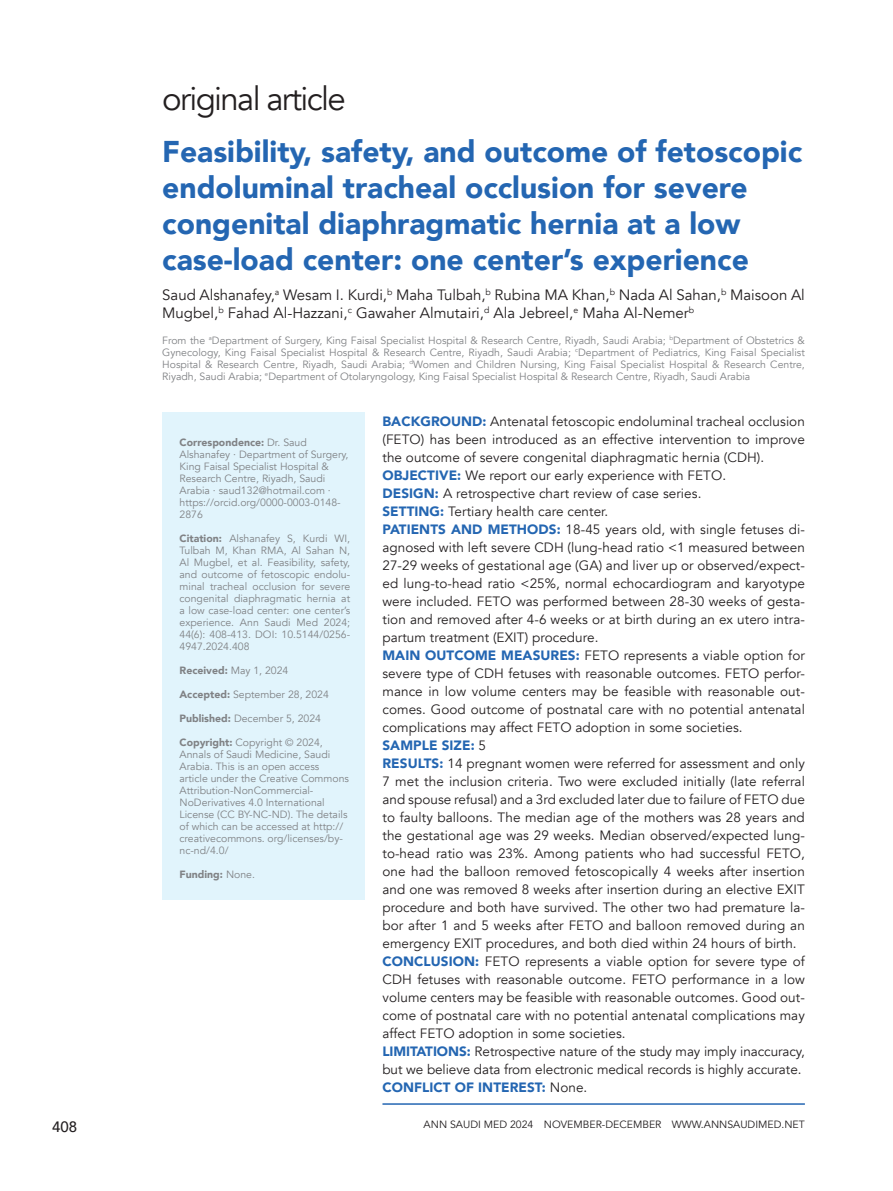
<style>
.page{position:relative;width:893px;height:1191px;background:#fff}
.page>*{position:absolute;margin:0;border:0;box-sizing:border-box;transform-origin:0 0}
.t1{font:33px "Avenir";letter-spacing:-.05em;color:#231f20}
.main_title__reina{font:900 30px/36px "Avenir";color:#2466b2}
.body_after_sub{font:15px/18px "Avenir";color:#231f20}
.t2{font:500 15px "Avenir";color:#231f20}
.abstract{font:13.5px/18px "Avenir";letter-spacing:.005em;color:#231f20;text-align:justify}
.abstract-2{font:900 13.5px "Avenir";letter-spacing:.005em;color:#2466b2}
.body_after_sub-2{font:10.5px/12px "Avenir";color:#808285}
.t3{font:10.5px "Avenir";color:#231f20}
.body_after_sub-3{font:900 10.5px "Avenir";color:#808285}
.s1{font-weight:900;color:#2466b2}
.s2{font-weight:400;color:#231f20}
.s3{font-weight:900}
.s4{font-weight:400}
</style>
<div class="page">
<div style="left:162px;top:412px;width:202px;height:487px;background:#e1f4fc"></div>
<hr style="left:382px;top:1103px;width:423px;height:1px;background:#2466b2">
<h1 class="t1" style="left:162px;top:78px;width:185px">original article</h1>
<p class="main_title__reina" style="left:162px;top:133px;width:641px">Feasibility, safety, and outcome of fetoscopic endoluminal tracheal occlusion for severe congenital diaphragmatic hernia at a low case-load center: one center’s experience</p>
<p class="body_after_sub" style="left:162px;top:286px;width:644px">Saud Alshanafey,<sup>a</sup> Wesam I. Kurdi,<sup>b</sup> Maha Tulbah,<sup>b</sup> Rubina MA Khan,<sup>b</sup> Nada Al Sahan,<sup>b</sup> Maisoon Al<br>Mugbel,<sup>b</sup> Fahad Al-Hazzani,<sup>c</sup> Gawaher Almutairi,<sup>d</sup> Ala Jebreel,<sup>e</sup> Maha Al-Nemer<sup>b</sup></p>
<p class="body_after_sub-2" style="left:162px;top:334px;width:644px;text-align:justify">From the <sup>a</sup>Department of Surgery, King Faisal Specialist Hospital &amp; Research Centre, Riyadh, Saudi Arabia; <sup>b</sup>Department of Obstetrics &amp; Gynecology, King Faisal Specialist Hospital &amp; Research Centre, Riyadh, Saudi Arabia; <sup>c</sup>Department of Pediatrics, King Faisal Specialist Hospital &amp; Research Centre, Riyadh, Saudi Arabia; <sup>d</sup>Women and Children Nursing, King Faisal Specialist Hospital &amp; Research Centre, Riyadh, Saudi Arabia; <sup>e</sup>Department of Otolaryngology, King Faisal Specialist Hospital &amp; Research Centre, Riyadh, Saudi Arabia</p>
<p class="abstract" style="left:382px;top:413px;width:424px"><span class="s1">BACKGROUND:</span> Antenatal fetoscopic endoluminal tracheal occlusion (FETO) has been introduced as an effective intervention to improve the outcome of severe congenital diaphragmatic hernia (CDH).</p>
<p class="abstract" style="left:382px;top:467px;width:345px"><span class="s1">OBJECTIVE:</span> We report our early experience with FETO.</p>
<p class="abstract" style="left:382px;top:485px;width:320px"><span class="s1">DESIGN:</span> A retrospective chart review of case series.</p>
<p class="abstract" style="left:382px;top:503px;width:227px"><span class="s1">SETTING:</span> Tertiary health care center.</p>
<p class="abstract" style="left:382px;top:521px;width:424px"><span class="s1">PATIENTS AND METHODS:</span> 18-45 years old, with single fetuses di&shy;agnosed with left severe CDH (lung-head ratio &lt;1 measured between 27-29 weeks of gestational age (GA) and liver up or observed/expect&shy;ed lung-to-head ratio &lt;25%, normal echocardiogram and karyotype were included. FETO was performed between 28-30 weeks of gesta&shy;tion and removed after 4-6 weeks or at birth during an ex utero intra&shy;partum treatment (EXIT) procedure.</p>
<p class="abstract" style="left:382px;top:647px;width:424px"><span class="s1">MAIN OUTCOME MEASURES:</span> FETO represents a viable option for severe type of CDH fetuses with reasonable outcomes. FETO perfor&shy;mance in low volume centers may be feasible with reasonable out&shy;comes. Good outcome of postnatal care with no potential antenatal complications may affect FETO adoption in some societies.</p>
<p class="abstract-2" style="left:382px;top:734px;width:105px">SAMPLE SIZE: <span class="s2">5</span></p>
<p class="abstract" style="left:382px;top:755px;width:424px"><span class="s1">RESULTS:</span> 14 pregnant women were referred for assessment and only 7 met the inclusion criteria. Two were excluded initially (late referral and spouse refusal) and a 3rd excluded later due to failure of FETO due to faulty balloons. The median age of the mothers was 28 years and the gestational age was 29 weeks. Median observed/expected lung&shy;to-head ratio was 23%. Among patients who had successful FETO, one had the balloon removed fetoscopically 4 weeks after insertion and one was removed 8 weeks after insertion during an elective EXIT procedure and both have survived. The other two had premature la&shy;bor after 1 and 5 weeks after FETO and balloon removed during an emergency EXIT procedures, and both died within 24 hours of birth.</p>
<p class="abstract" style="left:382px;top:953px;width:424px"><span class="s1">CONCLUSION:</span> FETO represents a viable option for severe type of CDH fetuses with reasonable outcome. FETO performance in a low volume centers may be feasible with reasonable outcomes. Good out&shy;come of postnatal care with no potential antenatal complications may affect FETO adoption in some societies.</p>
<p class="abstract" style="left:382px;top:1043px;width:424px"><span class="s1">LIMITATIONS:</span> Retrospective nature of the study may imply inaccuracy, but we believe data from electronic medical records is highly accurate.</p>
<p class="abstract-2" style="left:382px;top:1076px;width:206px">CONFLICT OF INTEREST: <span class="s2">None.</span></p>
<p class="body_after_sub-2" style="left:180px;top:436px;width:170px"><span class="s3">Correspondence:</span> Dr. Saud<br>Alshanafey ∙ Department of Surgery,<br>King Faisal Specialist Hospital &amp;<br>Research Centre, Riyadh, Saudi<br>Arabia ∙ saud132@hotmail.com ∙ https://orcid.org/0000-0003-0148-<br>2876</p>
<p class="body_after_sub-2" style="left:180px;top:532px;width:172px;text-align:justify"><span class="s3">Citation:</span> Alshanafey S, Kurdi WI, Tulbah M, Khan RMA, Al Sahan N, Al Mugbel, et al. Feasibility, safety, and outcome of fetoscopic endolu&shy;minal tracheal occlusion for severe congenital diaphragmatic hernia at a low case-load center: one center’s experience. Ann Saudi Med 2024; 44(6): 408-413. DOI: 10.5144/0256- 4947.2024.408</p>
<p class="body_after_sub-3" style="left:180px;top:661px;width:110px">Received: <span class="s4">May 1, 2024</span></p>
<p class="body_after_sub-2" style="left:180px;top:688px;width:151px"><span class="s3">Accepted:</span> September 28, 2024</p>
<p class="body_after_sub-2" style="left:180px;top:712px;width:143px"><span class="s3">Published:</span> December 5, 2024</p>
<p class="body_after_sub-2" style="left:180px;top:736px;width:171px"><span class="s3">Copyright:</span> Copyright © 2024,<br>Annals of Saudi Medicine, Saudi<br>Arabia. This is an open access article under the Creative Commons<br>Attribution-NonCommercial-<br>NoDerivatives 4.0 International<br>License (CC BY-NC-ND). The details of which can be accessed at http:// creativecommons. org/licenses/by&shy;nc-nd/4.0/</p>
<p class="body_after_sub-3" style="left:180px;top:865px;width:77px">Funding: <span class="s4">None.</span></p>
<p class="t2" style="left:52px;top:1113px;width:27px">408</p>
<p class="t3" style="left:424px;top:1118px;width:383px">ANN SAUDI MED 2024 NOVEMBER-DECEMBER WWW.ANNSAUDIMED.NET</p>
</div>
